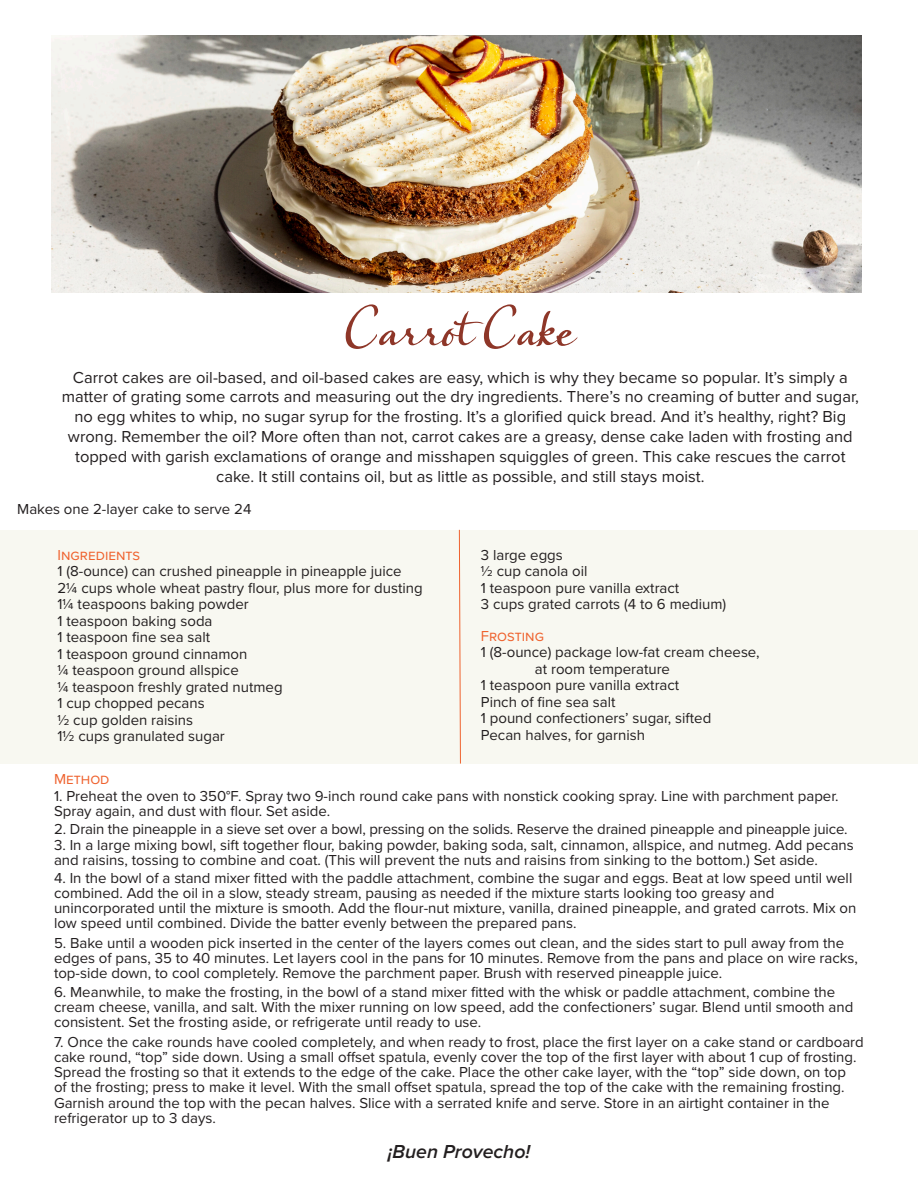
<style>
.page{position:relative;width:918px;height:1188px;background:#fff}
.page>*{position:absolute;margin:0;border:0;box-sizing:border-box;transform-origin:0 0}
.t1{font:52.5px "Boundless";color:#8e3628}
.t2{font:italic 600 19.5px "Proxima Nova";color:#231f20}
.t3{font:16.5px/19.8px "Proxima Nova";color:#231f20;text-align:center}
.t4{font:15px/15px "Proxima Nova";color:#231f20}
.t5{font:15px "Proxima Nova";color:#ef622e}
</style>
<div class="page">
<div style="left:0;top:530px;width:918px;height:234px;background:#f8f8f1"></div>
<img style="left:52px;top:36px;width:810px;height:256px">
<svg style="left:459px;top:529px;width:2px;height:235px"></svg>
<p class="t1" style="left:342px;top:298px;width:232px">Carrot Cake</p>
<p class="t3" style="left:62px;top:366px;width:799px">Carrot cakes are oil-based, and oil-based cakes are easy, which is why they became so popular. It’s simply a matter of grating some carrots and measuring out the dry ingredients. There’s no creaming of butter and sugar, no egg whites to whip, no sugar syrup for the frosting. It’s a glorified quick bread. And it’s healthy, right? Big wrong. Remember the oil? More often than not, carrot cakes are a greasy, dense cake laden with frosting and topped with garish exclamations of orange and misshapen squiggles of green. This cake rescues the carrot cake. It still contains oil, but as little as possible, and still stays moist.</p>
<p class="t4" style="left:17px;top:500px;width:236px">Makes one 2-layer cake to serve 24</p>
<p class="t4" style="left:481px;top:546px;width:84px">3 large eggs</p>
<p class="t4" style="left:481px;top:563px;width:108px">½ cup canola oil</p>
<p class="t4" style="left:481px;top:579px;width:200px">1 teaspoon pure vanilla extract</p>
<p class="t4" style="left:481px;top:596px;width:247px">3 cups grated carrots (4 to 6 medium)</p>
<p class="t5" style="left:481px;top:624px;width:65px">Frosting</p>
<p class="t4" style="left:481px;top:644px;width:280px">1 (8-ounce) package low-fat cream cheese,</p>
<p class="t4" style="left:535px;top:660px;width:137px">at room temperature</p>
<p class="t4" style="left:481px;top:677px;width:200px">1 teaspoon pure vanilla extract</p>
<p class="t4" style="left:481px;top:693px;width:136px">Pinch of fine sea salt</p>
<p class="t4" style="left:481px;top:710px;width:232px">1 pound confectioners’ sugar, sifted</p>
<p class="t4" style="left:481px;top:726px;width:166px">Pecan halves, for garnish</p>
<p class="t5" style="left:58px;top:543px;width:84px">Ingredients</p>
<p class="t4" style="left:58px;top:563px;width:346px">1 (8-ounce) can crushed pineapple in pineapple juice</p>
<p class="t4" style="left:58px;top:579px;width:367px">2¼ cups whole wheat pastry flour, plus more for dusting</p>
<p class="t4" style="left:58px;top:596px;width:193px">1¼ teaspoons baking powder</p>
<p class="t4" style="left:58px;top:612px;width:157px">1 teaspoon baking soda</p>
<p class="t4" style="left:58px;top:629px;width:154px">1 teaspoon fine sea salt</p>
<p class="t4" style="left:58px;top:645px;width:191px">1 teaspoon ground cinnamon</p>
<p class="t4" style="left:58px;top:662px;width:183px">¼ teaspoon ground allspice</p>
<p class="t4" style="left:58px;top:678px;width:227px">¼ teaspoon freshly grated nutmeg</p>
<p class="t4" style="left:58px;top:695px;width:149px">1 cup chopped pecans</p>
<p class="t4" style="left:58px;top:711px;width:137px">½ cup golden raisins</p>
<p class="t4" style="left:58px;top:728px;width:169px">1½ cups granulated sugar</p>
<p class="t5" style="left:54px;top:768px;width:57px">Method</p>
<p class="t4" style="left:54px;top:788px;width:786px">1. Preheat the oven to 350°F. Spray two 9-inch round cake pans with nonstick cooking spray. Line with parchment paper.<br>Spray again, and dust with flour. Set aside.</p>
<p class="t4" style="left:54px;top:821px;width:795px">2. Drain the pineapple in a sieve set over a bowl, pressing on the solids. Reserve the drained pineapple and pineapple juice.</p>
<p class="t4" style="left:54px;top:837px;width:801px">3. In a large mixing bowl, sift together flour, baking powder, baking soda, salt, cinnamon, allspice, and nutmeg. Add pecans and raisins, tossing to combine and coat. (This will prevent the nuts and raisins from sinking to the bottom.) Set aside.</p>
<p class="t4" style="left:54px;top:870px;width:800px">4. In the bowl of a stand mixer fitted with the paddle attachment, combine the sugar and eggs. Beat at low speed until well combined. Add the oil in a slow, steady stream, pausing as needed if the mixture starts looking too greasy and</p>
<p class="t4" style="left:54px;top:900px;width:804px">unincorporated until the mixture is smooth. Add the flour-nut mixture, vanilla, drained pineapple, and grated carrots. Mix on low speed until combined. Divide the batter evenly between the prepared pans.</p>
<p class="t4" style="left:54px;top:935px;width:805px">5. Bake until a wooden pick inserted in the center of the layers comes out clean, and the sides start to pull away from the edges of pans, 35 to 40 minutes. Let layers cool in the pans for 10 minutes. Remove from the pans and place on wire racks, top-side down, to cool completely. Remove the parchment paper. Brush with reserved pineapple juice.</p>
<p class="t4" style="left:54px;top:984px;width:801px">6. Meanwhile, to make the frosting, in the bowl of a stand mixer fitted with the whisk or paddle attachment, combine the cream cheese, vanilla, and salt. With the mixer running on low speed, add the confectioners’ sugar. Blend until smooth and consistent. Set the frosting aside, or refrigerate until ready to use.</p>
<p class="t4" style="left:54px;top:1034px;width:811px">7. Once the cake rounds have cooled completely, and when ready to frost, place the first layer on a cake stand or cardboard cake round, “top” side down. Using a small offset spatula, evenly cover the top of the first layer with about 1 cup of frosting.<br>Spread the frosting so that it extends to the edge of the cake. Place the other cake layer, with the “top” side down, on top<br>of the frosting; press to make it level. With the small offset spatula, spread the top of the cake with the remaining frosting.</p>
<p class="t4" style="left:54px;top:1095px;width:777px">Garnish around the top with the pecan halves. Slice with a serrated knife and serve. Store in an airtight container in the refrigerator up to 3 days.</p>
<p class="t2" style="left:388px;top:1137px;width:144px">¡Buen Provecho!</p>
</div>
